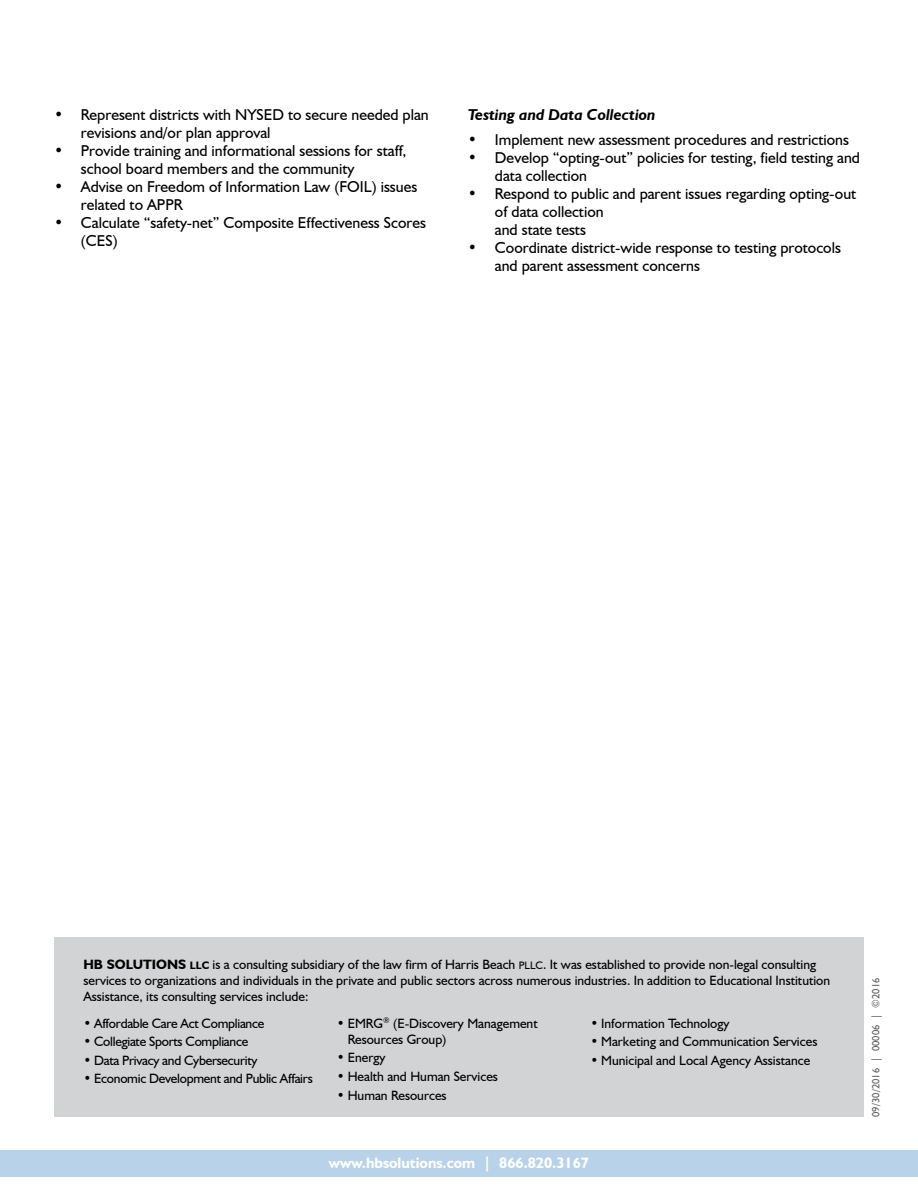
<style>
.page{position:relative;width:918px;height:1188px;background:#fff}
.page>*{position:absolute;margin:0;border:0;box-sizing:border-box;transform-origin:0 0}
.t1{font:15.75px/18px "Humanist 521 BT";color:#000}
.t2{font:italic 700 15.75px "Humanist 521 BT";color:#000}
.t3{font:700 15px "Humanist 521 BT";color:#fff}
.t4{font:13.5px/16.2px "Humanist 521 BT";color:#000}
.t5{font:13.5px "Humanist 521 BT";letter-spacing:-.02em;color:#000}
.t6{font:10.5px "Humanist 521 BT";letter-spacing:.01em;color:#636466}
.s1{font-weight:700}
.s2{font-family:"Humanist 521 BT Bold SC800";font-size:10.8px}
.s3{font-family:"Humanist 521 BT Roman SC800";font-size:10.8px}
</style>
<div class="page">
<div style="left:54px;top:938px;width:810px;height:179px;background:#d1d3d4"></div>
<div style="left:0;top:1150px;width:918px;height:27px;background:#b8d3e9"></div>
<p class="t1" style="left:81px;top:105px;width:349px;text-indent:-27px">• Represent districts with NYSED to secure needed plan revisions and/or plan approval</p>
<p class="t1" style="left:81px;top:141px;width:327px;text-indent:-27px">• Provide training and informational sessions for staff, school board members and the community</p>
<p class="t1" style="left:81px;top:177px;width:338px;text-indent:-27px">• Advise on Freedom of Information Law (FOIL) issues related to APPR</p>
<p class="t1" style="left:81px;top:213px;width:347px;text-indent:-27px">• Calculate “safety-net” Composite Effectiveness Scores (CES)</p>
<p class="t2" style="left:468px;top:105px;width:189px">Testing and Data Collection</p>
<p class="t1" style="left:468px;top:130px;width:382px">• Implement new assessment procedures and restrictions</p>
<p class="t1" style="left:495px;top:148px;width:367px;text-indent:-27px">• Develop “opting-out” policies for testing, field testing and data collection</p>
<p class="t1" style="left:495px;top:184px;width:363px;text-indent:-27px">• Respond to public and parent issues regarding opting-out of data collection<br>and state tests</p>
<p class="t1" style="left:495px;top:238px;width:347px;text-indent:-27px">• Coordinate district-wide response to testing protocols and parent assessment concerns</p>
<p class="t4" style="left:83px;top:956px;width:748px"><span class="s1">HB SOLUTIONS</span> <span class="s2">llc</span> is a consulting subsidiary of the law firm of Harris Beach <span class="s3">pllc</span>. It was established to provide non-legal consulting services to organizations and individuals in the private and public sectors across numerous industries. In addition to Educational Institution<br>Assistance, its consulting services include:</p>
<p class="t5" style="left:83px;top:1015px;width:182px">• Affordable Care Act Compliance</p>
<p class="t5" style="left:83px;top:1033px;width:166px">• Collegiate Sports Compliance</p>
<p class="t5" style="left:83px;top:1052px;width:176px">• Data Privacy and Cybersecurity</p>
<p class="t5" style="left:83px;top:1071px;width:231px">• Economic Development and Public Affairs</p>
<p class="t4" style="left:348px;top:1015px;width:192px;text-indent:-11px">• EMRG<sup>®</sup> (E-Discovery Management<br>Resources Group)</p>
<p class="t4" style="left:337px;top:1049px;width:50px">• Energy</p>
<p class="t4" style="left:337px;top:1068px;width:163px">• Health and Human Services</p>
<p class="t4" style="left:337px;top:1087px;width:111px">• Human Resources</p>
<p class="t4" style="left:590px;top:1015px;width:141px">• Information Technology</p>
<p class="t4" style="left:590px;top:1033px;width:229px">• Marketing and Communication Services</p>
<p class="t4" style="left:590px;top:1052px;width:221px">• Municipal and Local Agency Assistance</p>
<p class="t3" style="left:329px;top:1153px;width:262px">www.hbsolutions.com | 866.820.3167</p>
<p class="t6" style="left:870px;top:1117px;width:141px;rotate:-90deg">09/30/2016 | 00006 | ©2016</p>
</div>
